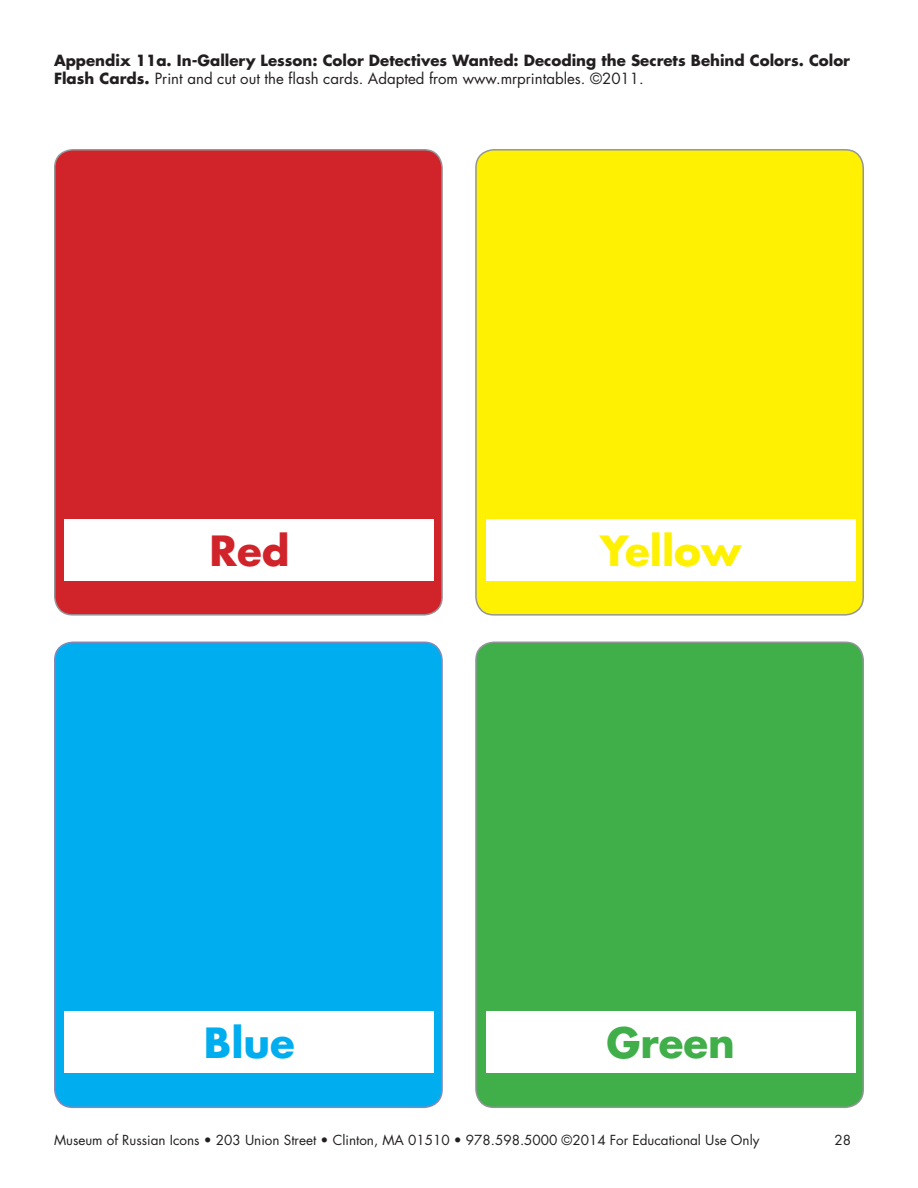
<style>
.page{position:relative;width:918px;height:1188px;background:#fff}
.page>*{position:absolute;margin:0;border:0;box-sizing:border-box;transform-origin:0 0}
.t1{font:700 40.5px "Futura";color:#fff101}
.t2{font:700 40.5px "Futura";color:#40ae49}
.t3{font:700 40.5px "Futura";color:#00aeef}
.t4{font:700 40.5px "Futura";color:#d1232a}
.t5{font:700 15px/18px "Futura";color:#231f20}
.t6{font:13.5px "Futura";color:#231f20}
.s1{font-weight:400}
</style>
<div class="page">
<div style="left:55px;top:150px;width:387px;height:465px;background:#d1232a;border-radius:18px"></div>
<div style="left:54px;top:149px;width:389px;height:467px;border:2px solid #939598;border-radius:18px"></div>
<div style="left:65px;top:519px;width:369px;height:61px;background:#fff"></div>
<div style="left:476px;top:150px;width:387px;height:465px;background:#fff101;border-radius:18px"></div>
<div style="left:475px;top:149px;width:389px;height:467px;border:2px solid #939598;border-radius:18px"></div>
<div style="left:486px;top:519px;width:369px;height:61px;background:#fff"></div>
<div style="left:55px;top:642px;width:387px;height:465px;background:#00aeef;border-radius:18px"></div>
<div style="left:54px;top:642px;width:389px;height:466px;border:2px solid #8688ba;border-radius:18px"></div>
<div style="left:65px;top:1012px;width:369px;height:61px;background:#fff"></div>
<div style="left:476px;top:642px;width:387px;height:465px;background:#40ae49;border-radius:18px"></div>
<div style="left:475px;top:642px;width:389px;height:466px;border:2px solid #939598;border-radius:18px"></div>
<div style="left:486px;top:1012px;width:369px;height:61px;background:#fff"></div>
<p class="t5" style="left:54px;top:51px;width:798px">Appendix 11a. In-Gallery Lesson: Color Detectives Wanted: Decoding the Secrets Behind Colors. Color<br>Flash Cards. <span class="s1">Print and cut out the flash cards. Adapted from www.mrprintables. ©2011.</span></p>
<h1 class="t4" style="left:210px;top:523px;width:81px">Red</h1>
<h1 class="t1" style="left:600px;top:523px;width:143px">Yellow</h1>
<h1 class="t3" style="left:204px;top:1015px;width:93px">Blue</h1>
<h1 class="t2" style="left:606px;top:1015px;width:130px">Green</h1>
<p class="t6" style="left:54px;top:1130px;width:707px">Museum of Russian Icons • 203 Union Street • Clinton, MA 01510 • 978.598.5000 ©2014 For Educational Use Only</p>
<p class="t6" style="left:834px;top:1130px;width:18px">28</p>
</div>
